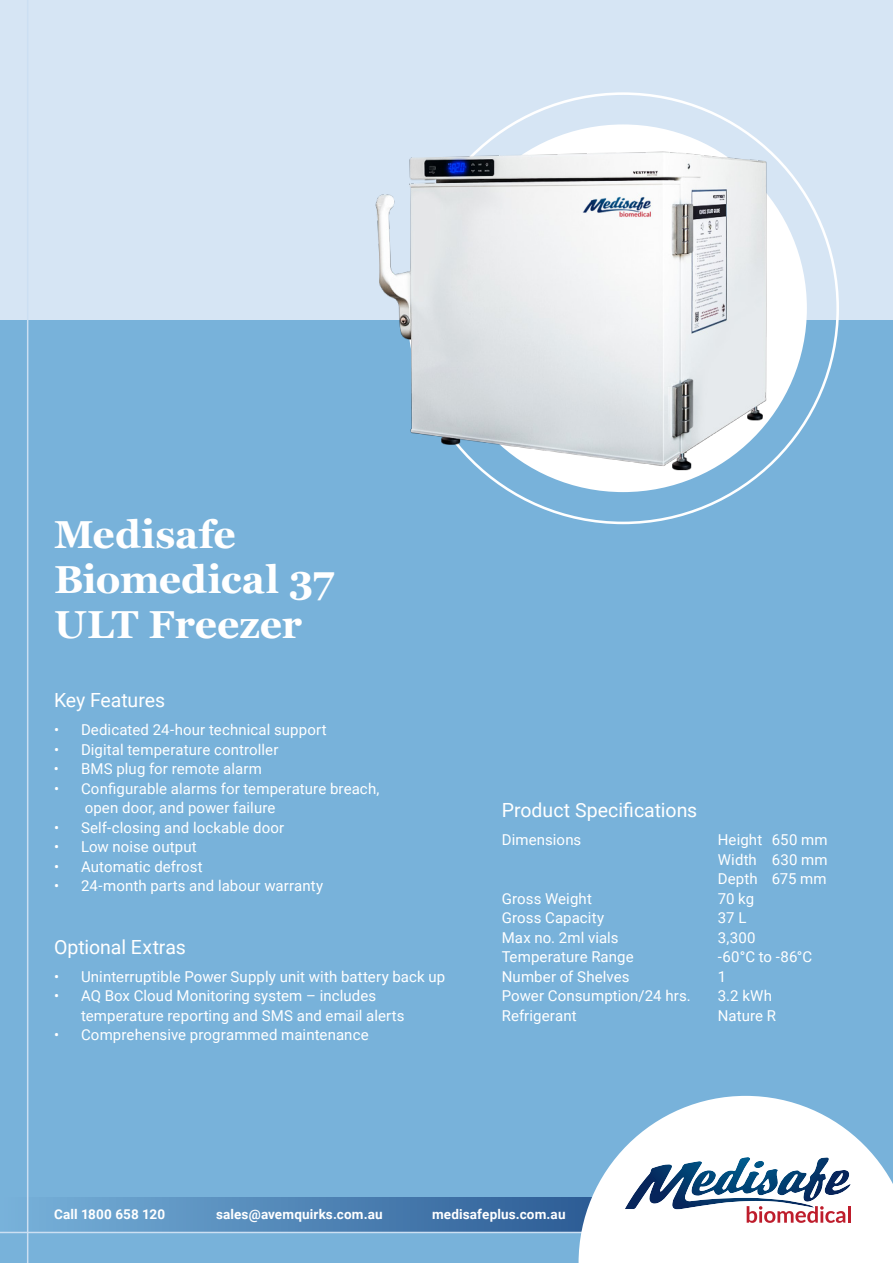
<style>
.page{position:relative;width:893px;height:1263px;background:#78b2da}
.page>*{position:absolute;margin:0;border:0;box-sizing:border-box;transform-origin:0 0}
.t1{font:700 39px/45px "Georgia";color:#fff}
.t2{font:19.5px "Roboto";color:#fff}
.t3{font:15px/19.5px "Roboto";letter-spacing:.005em;color:#fff}
.t4{font:700 13.5px "Roboto";letter-spacing:.01em;color:#fff}
</style>
<div class="page">
<div style="left:0;top:0;width:893px;height:320px;background:#d6e5f4"></div>
<svg style="left:28px;top:1198px;width:551px;height:33px"></svg>
<hr style="left:0;top:1232px;width:893px;height:1px;background:#ccdff2">
<hr style="left:27px;top:0;width:1px;height:1263px;background:#ccdff2">
<div style="left:439px;top:124px;width:368px;height:368px;background:#fff;border-radius:50%"></div>
<svg style="left:579px;top:1149px;width:44px;height:114px;fill:#fff"></svg>
<svg style="left:623px;top:1095px;width:270px;height:168px;background:#d1dce7"></svg>
<hr style="left:848px;top:1206px;width:3px;height:17px;background:#be1d2c">
<img style="left:375px;top:127px;width:398px;height:352px">
<h1 class="t1" style="left:54px;top:510px;width:282px">Medisafe<br>Biomedical 37<br>ULT Freezer</h1>
<h2 class="t2" style="left:54px;top:686px;width:113px">Key Features</h2>
<p class="t3" style="left:54px;top:719px;width:274px">• Dedicated 24-hour technical support</p>
<p class="t3" style="left:54px;top:739px;width:226px">• Digital temperature controller</p>
<p class="t3" style="left:54px;top:758px;width:209px">• BMS plug for remote alarm</p>
<p class="t3" style="left:85px;top:778px;width:296px;text-indent:-31px">• Configurable alarms for temperature breach, open door, and power failure</p>
<p class="t3" style="left:54px;top:817px;width:232px">• Self-closing and lockable door</p>
<p class="t3" style="left:54px;top:836px;width:144px">• Low noise output</p>
<p class="t3" style="left:54px;top:856px;width:150px">• Automatic defrost</p>
<p class="t3" style="left:54px;top:875px;width:271px">• 24-month parts and labour warranty</p>
<h2 class="t2" style="left:54px;top:933px;width:134px">Optional Extras</h2>
<p class="t3" style="left:54px;top:966px;width:393px">• Uninterruptible Power Supply unit with battery back up</p>
<p class="t3" style="left:81px;top:985px;width:325px;text-indent:-27px">• AQ Box Cloud Monitoring system – includes temperature reporting and SMS and email alerts</p>
<p class="t3" style="left:54px;top:1024px;width:316px">• Comprehensive programmed maintenance</p>
<h2 class="t2" style="left:502px;top:796px;width:197px">Product Specifications</h2>
<p class="t3" style="left:502px;top:829px;width:81px">Dimensions</p>
<p class="t3" style="left:718px;top:829px;width:111px;text-align:justify">Height 650 mm Width 630 mm Depth 675 mm</p>
<p class="t3" style="left:502px;top:888px;width:92px">Gross Weight</p>
<p class="t3" style="left:718px;top:888px;width:38px">70 kg</p>
<p class="t3" style="left:502px;top:907px;width:104px">Gross Capacity</p>
<p class="t3" style="left:718px;top:907px;width:30px">37 L</p>
<p class="t3" style="left:502px;top:927px;width:118px">Max no. 2ml vials</p>
<p class="t3" style="left:718px;top:927px;width:39px">3,300</p>
<p class="t3" style="left:502px;top:946px;width:133px">Temperature Range</p>
<p class="t3" style="left:718px;top:946px;width:96px">-60°C to -86°C</p>
<p class="t3" style="left:502px;top:966px;width:129px">Number of Shelves</p>
<p class="t3" style="left:718px;top:966px;width:10px">1</p>
<p class="t3" style="left:502px;top:985px;width:190px">Power Consumption/24 hrs.</p>
<p class="t3" style="left:718px;top:985px;width:56px">3.2 kWh</p>
<p class="t3" style="left:502px;top:1005px;width:76px">Refrigerant</p>
<p class="t3" style="left:718px;top:1005px;width:60px">Nature R</p>
<p class="t4" style="left:54px;top:1205px;width:113px">Call 1800 658 120</p>
<p class="t4" style="left:216px;top:1205px;width:168px">sales@avemquirks.com.au</p>
<p class="t4" style="left:432px;top:1205px;width:135px">medisafeplus.com.au</p>
</div>
